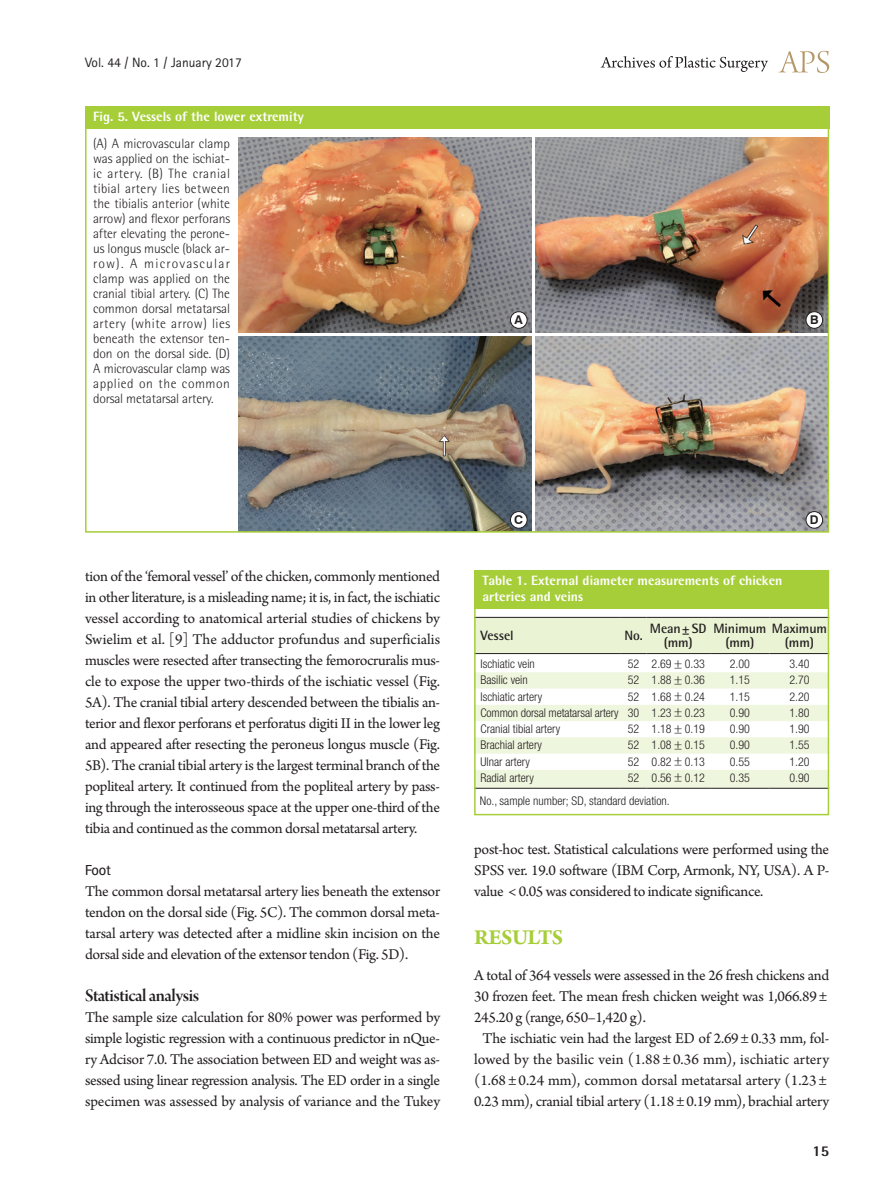
<style>
.page{position:relative;width:893px;height:1191px;background:#fff}
.page>*{position:absolute;margin:0;border:0;box-sizing:border-box;transform-origin:0 0}
.대제목{font:700 22.5px "Arno Pro";letter-spacing:-.02em;color:#a6ce39}
.중제목{font:18.75px "Arno Pro Smbd Display";letter-spacing:-.025em;color:#231f20}
.본문_0{font:15.75px/21px "Arno Pro";letter-spacing:-.02em;color:#231f20;text-align:justify}
.본문{font:15.75px/21px "Arno Pro";letter-spacing:-.005em;color:#231f20;text-align:center}
.소제목{font:15px "Bell Centennial Std Sub Capt";color:#231f20}
.t1{font:800 15px "Rotis Semi Sans Std";color:#231f20}
.그림설명{font:300 13.5px/15px "Rotis Semi Sans Std";letter-spacing:-.01em;color:#231f20;text-align:justify}
.표그림제목{font:800 13.5px/16.2px "Rotis Semi Sans Std";color:#fff}
.표열제목{font:700 13.5px "Rotis Semi Sans Std";letter-spacing:-.01em;color:#231f20}
.t2{font:13.5px "Rotis Sans Serif Std";color:#231f20}
.t3{font:700 12.15px "Swiss 721 BT";color:#231f20}
.표본문{font:300 condensed 12px "Helvetica Neue LT Std";color:#231f20}
.s1{font-family:"Dotum";font-weight:400;font-stretch:normal}
</style>
<div class="page">
<svg style="left:779px;top:51px;width:50px;height:22px"></svg>
<svg style="left:601px;top:56px;width:167px;height:16px"></svg>
<div style="left:85px;top:106px;width:744px;height:23px;background:#a6ce39"></div>
<img style="left:238px;top:137px;width:293px;height:196px">
<img style="left:238px;top:337px;width:293px;height:192px">
<img style="left:536px;top:137px;width:290px;height:196px">
<img style="left:536px;top:337px;width:290px;height:192px">
<div style="left:510px;top:312px;width:17px;height:16px;background:#fff;border-radius:50%"></div>
<div style="left:510px;top:311px;width:17px;height:17px;border:1px solid #231f20;border-radius:50%"></div>
<div style="left:510px;top:511px;width:17px;height:17px;background:#fff;border-radius:50%"></div>
<div style="left:510px;top:511px;width:17px;height:17px;border:1px solid #231f20;border-radius:50%"></div>
<div style="left:806px;top:312px;width:17px;height:16px;background:#fff;border-radius:50%"></div>
<div style="left:806px;top:311px;width:17px;height:17px;border:1px solid #231f20;border-radius:50%"></div>
<div style="left:806px;top:511px;width:17px;height:17px;background:#fff;border-radius:50%"></div>
<div style="left:806px;top:511px;width:17px;height:17px;border:1px solid #231f20;border-radius:50%"></div>
<div style="left:85px;top:106px;width:744px;height:426px;border:2px solid #a6ce39"></div>
<svg style="left:477px;top:617px;width:349px;height:172px"></svg>
<hr style="left:646px;top:788px;width:64px;height:1px;background:#231f20">
<hr style="left:710px;top:788px;width:60px;height:1px;background:#231f20">
<hr style="left:770px;top:788px;width:59px;height:1px;background:#231f20">
<div style="left:474px;top:570px;width:355px;height:38px;background:#a6ce39"></div>
<div style="left:474px;top:570px;width:355px;height:245px;border:2px solid #a6ce39"></div>
<p class="t2" style="left:85px;top:54px;width:158px">Vol. 44 / No. 1 / January 2017</p>
<p class="표그림제목" style="left:93px;top:108px;width:212px">Fig. 5. Vessels of the lower extremity</p>
<p class="그림설명" style="left:93px;top:136px;width:139px">(A) A microvascular clamp was applied on the ischiat&shy;ic artery. (B) The cranial tibial artery lies between the tibialis anterior (white arrow) and flexor perforans after elevating the perone&shy;us longus muscle (black ar&shy;row). A microvascular clamp was applied on the cranial tibial artery. (C) The common dorsal metatarsal artery (white arrow) lies beneath the extensor ten&shy;don on the dorsal side. (D)<br>A microvascular clamp was applied on the common dorsal metatarsal artery.</p>
<p class="t3" style="left:515px;top:312px;width:10px">A</p>
<p class="t3" style="left:810px;top:312px;width:10px">B</p>
<p class="본문_0" style="left:85px;top:567px;width:357px">tion of the ‘femoral vessel’ of the chicken, commonly mentioned in other literature, is a misleading name; it is, in fact, the ischiatic vessel according to anatomical arterial studies of chickens by Swielim et al. [9] The adductor profundus and superficialis muscles were resected after transecting the femorocruralis mus&shy;cle to expose the upper two-thirds of the ischiatic vessel (Fig.<br>5A). The cranial tibial artery descended between the tibialis an&shy;terior and flexor perforans et perforatus digiti II in the lower leg and appeared after resecting the peroneus longus muscle (Fig.<br>5B). The cranial tibial artery is the largest terminal branch of the popliteal artery. It continued from the popliteal artery by pass&shy;ing through the interosseous space at the upper one-third of the tibia and continued as the common dorsal metatarsal artery.</p>
<p class="소제목" style="left:85px;top:861px;width:27px">Foot</p>
<p class="본문_0" style="left:85px;top:882px;width:357px">The common dorsal metatarsal artery lies beneath the extensor tendon on the dorsal side (Fig. 5C). The common dorsal meta&shy;tarsal artery was detected after a midline skin incision on the dorsal side and elevation of the extensor tendon (Fig. 5D).</p>
<p class="중제목" style="left:85px;top:985px;width:116px">Statistical analysis</p>
<p class="본문_0" style="left:85px;top:1008px;width:357px">The sample size calculation for 80% power was performed by simple logistic regression with a continuous predictor in nQue&shy;ry Adcisor 7.0. The association between ED and weight was as&shy;sessed using linear regression analysis. The ED order in a single specimen was assessed by analysis of variance and the Tukey</p>
<p class="t3" style="left:514px;top:512px;width:10px">C</p>
<p class="표그림제목" style="left:482px;top:572px;width:301px">Table 1. External diameter measurements of chicken arteries and veins</p>
<p class="t3" style="left:810px;top:512px;width:10px">D</p>
<p class="표열제목" style="left:480px;top:627px;width:35px">Vessel</p>
<p class="표열제목" style="left:624px;top:627px;width:20px">No.</p>
<p class="표열제목" style="left:650px;top:620px;width:58px">Mean±SD</p>
<p class="표열제목" style="left:664px;top:634px;width:31px">(mm)</p>
<p class="표열제목" style="left:713px;top:620px;width:115px">Minimum Maximum</p>
<p class="표열제목" style="left:725px;top:634px;width:31px">(mm)</p>
<p class="표열제목" style="left:785px;top:634px;width:31px">(mm)</p>
<p class="표본문" style="left:480px;top:657px;width:56px">Ischiatic vein</p>
<p class="표본문" style="left:628px;top:657px;width:13px">52</p>
<p class="표본문" style="left:652px;top:657px;width:55px">2.69<span class="s1">±</span>0.33</p>
<p class="표본문" style="left:730px;top:657px;width:22px">2.00</p>
<p class="표본문" style="left:789px;top:657px;width:22px">3.40</p>
<p class="표본문" style="left:480px;top:673px;width:49px">Basilic vein</p>
<p class="표본문" style="left:628px;top:673px;width:13px">52</p>
<p class="표본문" style="left:652px;top:673px;width:55px">1.88<span class="s1">±</span>0.36</p>
<p class="표본문" style="left:730px;top:673px;width:22px">1.15</p>
<p class="표본문" style="left:789px;top:673px;width:22px">2.70</p>
<p class="표본문" style="left:480px;top:689px;width:63px">Ischiatic artery</p>
<p class="표본문" style="left:628px;top:689px;width:13px">52</p>
<p class="표본문" style="left:652px;top:689px;width:55px">1.68<span class="s1">±</span>0.24</p>
<p class="표본문" style="left:730px;top:689px;width:22px">1.15</p>
<p class="표본문" style="left:789px;top:689px;width:22px">2.20</p>
<p class="표본문" style="left:480px;top:706px;width:140px">Common dorsal metatarsal artery</p>
<p class="표본문" style="left:628px;top:706px;width:13px">30</p>
<p class="표본문" style="left:652px;top:706px;width:55px">1.23<span class="s1">±</span>0.23</p>
<p class="표본문" style="left:730px;top:706px;width:22px">0.90</p>
<p class="표본문" style="left:789px;top:706px;width:22px">1.80</p>
<p class="표본문" style="left:480px;top:722px;width:81px">Cranial tibial artery</p>
<p class="표본문" style="left:628px;top:722px;width:13px">52</p>
<p class="표본문" style="left:652px;top:722px;width:55px">1.18<span class="s1">±</span>0.19</p>
<p class="표본문" style="left:730px;top:722px;width:22px">0.90</p>
<p class="표본문" style="left:789px;top:722px;width:22px">1.90</p>
<p class="표본문" style="left:480px;top:738px;width:63px">Brachial artery</p>
<p class="표본문" style="left:628px;top:738px;width:13px">52</p>
<p class="표본문" style="left:652px;top:738px;width:55px">1.08<span class="s1">±</span>0.15</p>
<p class="표본문" style="left:730px;top:738px;width:22px">0.90</p>
<p class="표본문" style="left:789px;top:738px;width:22px">1.55</p>
<p class="표본문" style="left:480px;top:754px;width:51px">Ulnar artery</p>
<p class="표본문" style="left:628px;top:754px;width:13px">52</p>
<p class="표본문" style="left:652px;top:754px;width:55px">0.82<span class="s1">±</span>0.13</p>
<p class="표본문" style="left:730px;top:754px;width:22px">0.55</p>
<p class="표본문" style="left:789px;top:754px;width:22px">1.20</p>
<p class="표본문" style="left:480px;top:771px;width:55px">Radial artery</p>
<p class="표본문" style="left:628px;top:771px;width:13px">52</p>
<p class="표본문" style="left:652px;top:771px;width:55px">0.56<span class="s1">±</span>0.12</p>
<p class="표본문" style="left:730px;top:771px;width:22px">0.35</p>
<p class="표본문" style="left:789px;top:771px;width:22px">0.90</p>
<p class="표본문" style="left:480px;top:793px;width:191px">No., sample number; SD, standard deviation.</p>
<p class="본문_0" style="left:474px;top:840px;width:357px">post-hoc test. Statistical calculations were performed using the SPSS ver. 19.0 software (IBM Corp, Armonk, NY, USA). A P&shy;value &lt; 0.05 was considered to indicate significance.</p>
<p class="대제목" style="left:474px;top:924px;width:91px">RESULTS</p>
<p class="본문_0" style="left:474px;top:966px;width:357px">A total of 364 vessels were assessed in the 26 fresh chickens and 30 frozen feet. The mean fresh chicken weight was 1,066.89 ± 245.20 g (range, 650–1,420 g).</p>
<p class="본문" style="left:474px;top:1029px;width:357px">The ischiatic vein had the largest ED of 2.69 ± 0.33 mm, fol&shy;lowed by the basilic vein (1.88 ± 0.36 mm), ischiatic artery (1.68 ± 0.24 mm), common dorsal metatarsal artery (1.23 ± 0.23 mm), cranial tibial artery (1.18 ± 0.19 mm), brachial artery</p>
<p class="t1" style="left:812px;top:1141px;width:18px">15</p>
</div>
